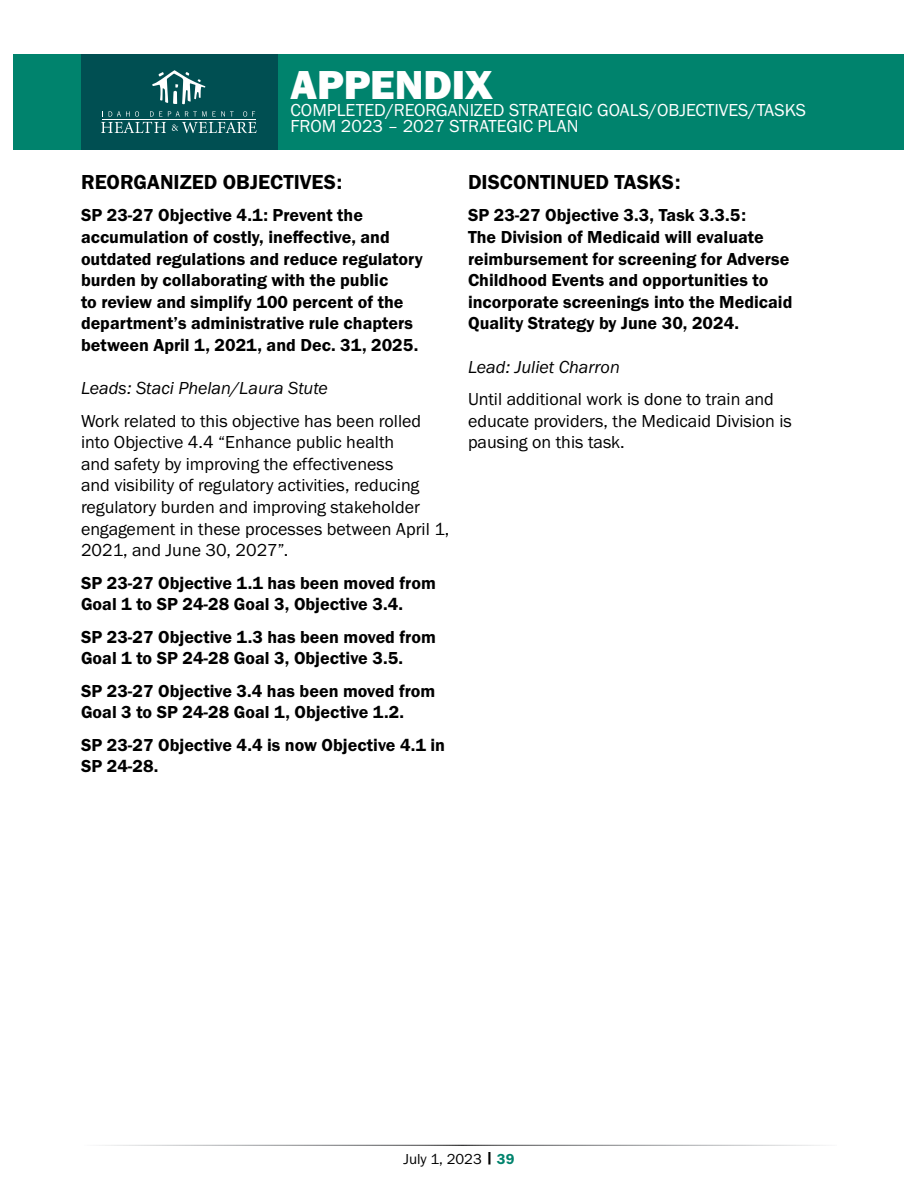
<style>
.page{position:relative;width:918px;height:1188px;background:#fff}
.page>*{position:absolute;margin:0;border:0;box-sizing:border-box;transform-origin:0 0}
.t1{font:42px "Franklin Gothic URW Hea";color:#fff}
.t2{font:21px "Franklin Gothic URW Dem";color:#000}
.t3{font:18px/21.6px "Franklin Gothic URW Dem";color:#000}
.t4{font:18px/21.6px "Franklin Gothic URW Boo";color:#000}
.t5{font:18px/16.5px "Franklin Gothic URW Boo";color:#fff}
.t6{font:18px "Franklin Gothic URW Boo Ita";color:#000}
.t7{font:15px "Franklin Gothic URW Boo";color:#000}
.s1{font-family:"Franklin Gothic URW Dem"}
.s2{font-family:"Franklin Gothic URW Dem";color:#00836d}
</style>
<div class="page">
<div style="left:14px;top:54px;width:890px;height:95px;background:#00836d"></div>
<div style="left:81px;top:54px;width:197px;height:95px;background:#004f52"></div>
<svg style="left:152px;top:70px;width:53px;height:34px"></svg>
<svg style="left:101px;top:111px;width:156px;height:22px"></svg>
<h1 class="t1" style="left:291px;top:58px;width:204px">APPENDIX</h1>
<p class="t5" style="left:291px;top:101px;width:517px">COMPLETED/REORGANIZED STRATEGIC GOALS/OBJECTIVES/TASKS<br>FROM 2023 – 2027 STRATEGIC PLAN</p>
<p class="t2" style="left:81px;top:169px;width:263px">REORGANIZED OBJECTIVES:</p>
<p class="t3" style="left:81px;top:204px;width:343px">SP 23-27 Objective 4.1: Prevent the accumulation of costly, ineffective, and outdated regulations and reduce regulatory burden by collaborating with the public<br>to review and simplify 100 percent of the department’s administrative rule chapters between April 1, 2021, and Dec. 31, 2025.</p>
<p class="t6" style="left:81px;top:377px;width:248px">Leads: Staci Phelan/Laura Stute</p>
<p class="t4" style="left:81px;top:409px;width:370px">Work related to this objective has been rolled into Objective 4.4 “Enhance public health<br>and safety by improving the effectiveness<br>and visibility of regulatory activities, reducing regulatory burden and improving stakeholder engagement in these processes between April 1, 2021, and June 30, 2027”.</p>
<p class="t3" style="left:81px;top:571px;width:356px">SP 23-27 Objective 1.1 has been moved from<br>Goal 1 to SP 24-28 Goal 3, Objective 3.4.</p>
<p class="t3" style="left:81px;top:625px;width:356px">SP 23-27 Objective 1.3 has been moved from<br>Goal 1 to SP 24-28 Goal 3, Objective 3.5.</p>
<p class="t3" style="left:81px;top:679px;width:356px">SP 23-27 Objective 3.4 has been moved from<br>Goal 3 to SP 24-28 Goal 1, Objective 1.2.</p>
<p class="t3" style="left:81px;top:733px;width:366px">SP 23-27 Objective 4.4 is now Objective 4.1 in<br>SP 24-28.</p>
<p class="t2" style="left:468px;top:169px;width:214px">DISCONTINUED TASKS:</p>
<p class="t3" style="left:468px;top:204px;width:326px">SP 23-27 Objective 3.3, Task 3.3.5:<br>The Division of Medicaid will evaluate reimbursement for screening for Adverse Childhood Events and opportunities to incorporate screenings into the Medicaid Quality Strategy by June 30, 2024.</p>
<p class="t6" style="left:468px;top:355px;width:153px">Lead: Juliet Charron</p>
<p class="t4" style="left:468px;top:388px;width:326px">Until additional work is done to train and educate providers, the Medicaid Division is pausing on this task.</p>
<p class="t7" style="left:403px;top:1149px;width:113px">July 1, 2023 <span class="s1">|</span> <span class="s2">39</span></p>
</div>
